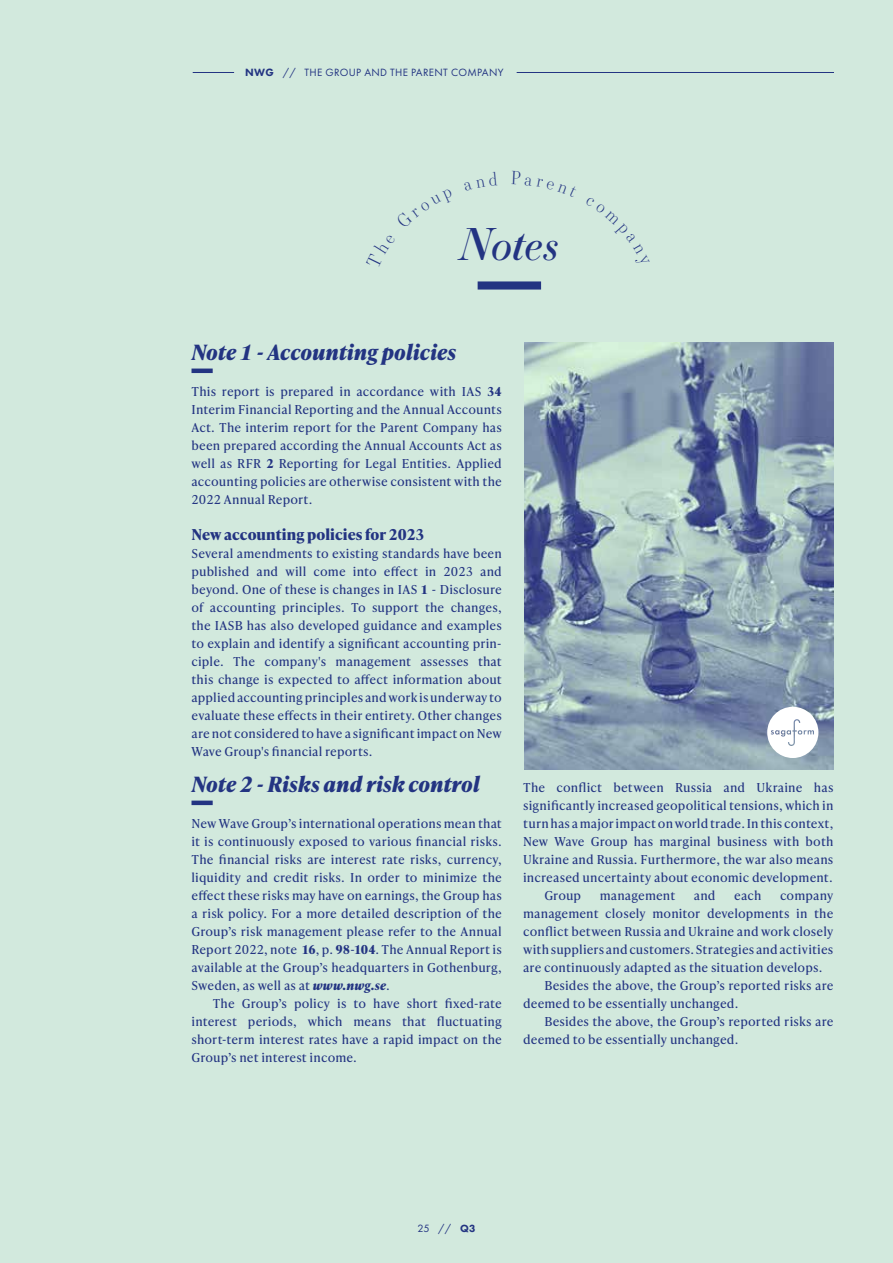
<style>
.page{position:relative;width:893px;height:1263px;background:#d2e9dd}
.page>*{position:absolute;margin:0;border:0;box-sizing:border-box;transform-origin:0 0}
.t1{font:italic 43.5px "Essonnes Display";letter-spacing:-.015em;color:#233482}
.t2{font:italic 700 21px "Ivy Presto Text";color:#233482}
.t3{font:700 15px "Ivy Presto Text";color:#233482}
.t4{font:12.3px/18px "Ivy Presto Text";letter-spacing:.01em;color:#233482;text-align:justify}
.t5{font:10.95px "Futura PT";letter-spacing:.03em;color:#233482}
.s1{font-weight:800}
.s2{font-weight:700}
.s3{font-weight:700;font-style:italic}
.s4{font-weight:800;font-size:10.8px}
</style>
<div class="page">
<hr style="left:192px;top:369px;width:21px;height:4px;background:#233482">
<hr style="left:192px;top:801px;width:21px;height:4px;background:#233482">
<div style="left:478px;top:281px;width:63px;height:9px;background:#233482"></div>
<img style="left:524px;top:343px;width:309px;height:426px">
<svg style="left:767px;top:707px;width:51px;height:51px;background:#dce1e8"></svg>
<hr style="left:193px;top:72px;width:41px;height:1px;background:#233482">
<hr style="left:517px;top:72px;width:317px;height:1px;background:#233482">
<p class="t5" style="left:245px;top:66px;width:260px"><span class="s1">NWG</span> // THE GROUP AND THE PARENT COMPANY</p>
<h1 class="t1" style="left:460px;top:213px;width:100px">Notes</h1>
<h2 class="t2" style="left:192px;top:337px;width:266px">Note 1 - Accounting policies</h2>
<p class="t4" style="left:192px;top:382px;width:312px">This report is prepared in accordance with IAS <span class="s2">34<br></span>Interim Financial Reporting and the Annual Accounts Act. The interim report for the Parent Company has been prepared according the Annual Accounts Act as well as RFR <span class="s2">2</span> Reporting for Legal Entities. Applied accounting policies are otherwise consistent with the 2022 Annual Report.</p>
<p class="t3" style="left:192px;top:524px;width:234px">New accounting policies for 2023</p>
<p class="t4" style="left:192px;top:544px;width:312px">Several amendments to existing standards have been published and will come into effect in 2023 and beyond. One of these is changes in IAS <span class="s2">1</span> - Disclosure of accounting principles. To support the changes, the IASB has also developed guidance and examples to explain and identify a significant accounting prin&shy;ciple. The company's management assesses that this change is expected to affect information about applied accounting principles and work is underway to evaluate these effects in their entirety. Other changes are not considered to have a significant impact on New Wave Group's financial reports.</p>
<h2 class="t2" style="left:192px;top:769px;width:290px">Note 2 - Risks and risk control</h2>
<p class="t4" style="left:192px;top:814px;width:312px">New Wave Group’s international operations mean that it is continuously exposed to various financial risks.<br>The financial risks are interest rate risks, currency, liquidity and credit risks. In order to minimize the effect these risks may have on earnings, the Group has a risk policy. For a more detailed description of the Group’s risk management please refer to the Annual Report 2022, note <span class="s2">16</span>, p. <span class="s2">98</span>-<span class="s2">104</span>. The Annual Report is available at the Group’s headquarters in Gothenburg, Sweden, as well as at <span class="s3">www.nwg.se</span>.</p>
<p class="t4" style="left:192px;top:994px;width:312px;text-indent:21px">The Group’s policy is to have short fixed-rate interest periods, which means that fluctuating short-term interest rates have a rapid impact on the Group’s net interest income.</p>
<p class="t4" style="left:523px;top:778px;width:312px">The conflict between Russia and Ukraine has</p>
<p class="t4" style="left:523px;top:796px;width:312px">significantly increased geopolitical tensions, which in</p>
<p class="t4" style="left:523px;top:814px;width:312px">turn has a major impact on world trade. In this context,</p>
<p class="t4" style="left:523px;top:832px;width:312px">New Wave Group has marginal business with both</p>
<p class="t4" style="left:523px;top:850px;width:312px">Ukraine and Russia. Furthermore, the war also means</p>
<p class="t4" style="left:523px;top:868px;width:311px">increased uncertainty about economic development.</p>
<p class="t4" style="left:544px;top:886px;width:38px">Group</p>
<p class="t4" style="left:600px;top:886px;width:77px">management</p>
<p class="t4" style="left:694px;top:886px;width:23px">and</p>
<p class="t4" style="left:734px;top:886px;width:29px">each</p>
<p class="t4" style="left:780px;top:886px;width:55px">company</p>
<p class="t4" style="left:523px;top:904px;width:312px">management closely monitor developments in the</p>
<p class="t4" style="left:523px;top:922px;width:312px">conflict between Russia and Ukraine and work closely</p>
<p class="t4" style="left:523px;top:940px;width:312px">with suppliers and customers. Strategies and activities</p>
<p class="t4" style="left:523px;top:958px;width:301px">are continuously adapted as the situation develops.</p>
<p class="t4" style="left:544px;top:976px;width:291px">Besides the above, the Group’s reported risks are</p>
<p class="t4" style="left:523px;top:994px;width:217px">deemed to be essentially unchanged.</p>
<p class="t4" style="left:544px;top:1012px;width:291px">Besides the above, the Group’s reported risks are</p>
<p class="t4" style="left:523px;top:1030px;width:217px">deemed to be essentially unchanged.</p>
<p class="t5" style="left:417px;top:1222px;width:60px">25 // <span class="s4">Q3</span></p>
</div>
